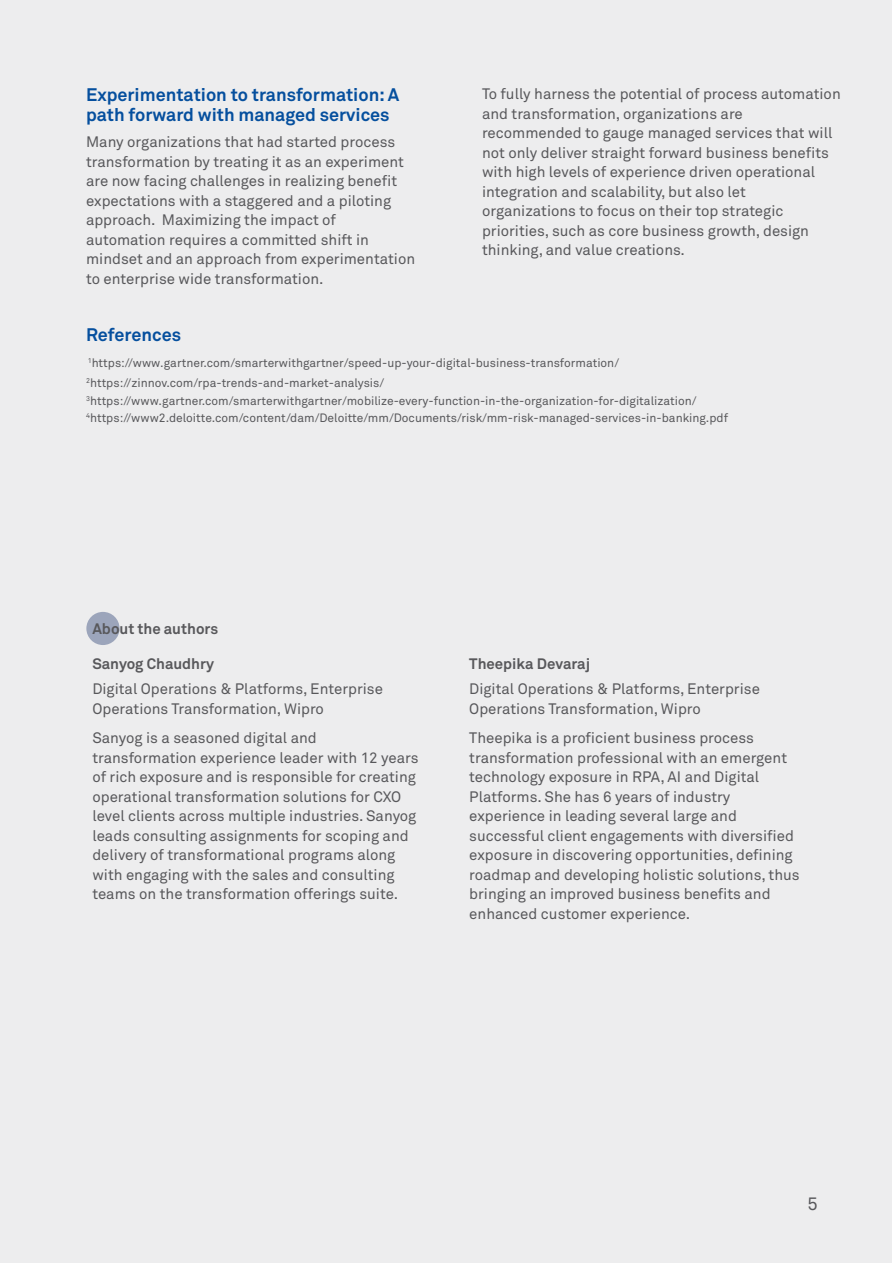
<style>
.page{position:relative;width:892px;height:1263px;background:#fff}
.page>*{position:absolute;margin:0;border:0;box-sizing:border-box;transform-origin:0 0}
.t1{font:700 18px/19.5px "Wipro Akkurat";color:#054f9e}
.t2{font:18px "Wipro Akkurat";color:#58585b}
.t3{font:15px/19.5px "Wipro Akkurat";color:#58585b}
.t4{font:700 15px "Wipro Akkurat";color:#58585b}
.t5{font:12px/20.2px "Wipro Akkurat";color:#58585b}
</style>
<div class="page">
<div style="left:0;top:0;width:891px;height:1263px;background:#ededee"></div>
<div style="left:86px;top:612px;width:33px;height:33px;background:#9ca5bb;border-radius:50%"></div>
<p class="t1" style="left:86px;top:85px;width:314px">Experimentation to transformation: A path forward with managed services</p>
<p class="t3" style="left:86px;top:132px;width:330px">Many organizations that had started process transformation by treating it as an experiment are now facing challenges in realizing benefit expectations with a staggered and a piloting approach. Maximizing the impact of automation requires a committed shift in mindset and an approach from experimentation to enterprise wide transformation.</p>
<p class="t1" style="left:86px;top:325px;width:96px">References</p>
<p class="t3" style="left:482px;top:84px;width:360px">To fully harness the potential of process automation and transformation, organizations are recommended to gauge managed services that will not only deliver straight forward business benefits with high levels of experience driven operational integration and scalability, but also let organizations to focus on their top strategic priorities, such as core business growth, design thinking, and value creations.</p>
<p class="t5" style="left:86px;top:353px;width:534px"><sup>1</sup>https://www.gartner.com/smarterwithgartner/speed-up-your-digital-business-transformation/<br><sup>2</sup>https://zinnov.com/rpa-trends-and-market-analysis/</p>
<p class="t5" style="left:86px;top:393px;width:643px;line-height:16.5px"><sup>3</sup>https://www.gartner.com/smarterwithgartner/mobilize-every-function-in-the-organization-for-digitalization/<br><sup>4</sup>https://www2.deloitte.com/content/dam/Deloitte/mm/Documents/risk/mm-risk-managed-services-in-banking.pdf</p>
<p class="t4" style="left:92px;top:619px;width:127px">About the authors</p>
<p class="t4" style="left:92px;top:654px;width:123px">Sanyog Chaudhry</p>
<p class="t3" style="left:92px;top:679px;width:292px">Digital Operations &amp; Platforms, Enterprise<br>Operations Transformation, Wipro</p>
<p class="t3" style="left:92px;top:728px;width:327px">Sanyog is a seasoned digital and transformation experience leader with 12 years of rich exposure and is responsible for creating operational transformation solutions for CXO level clients across multiple industries. Sanyog leads consulting assignments for scoping and delivery of transformational programs along with engaging with the sales and consulting teams on the transformation offerings suite.</p>
<p class="t4" style="left:469px;top:654px;width:122px">Theepika Devaraj</p>
<p class="t3" style="left:469px;top:679px;width:292px">Digital Operations &amp; Platforms, Enterprise<br>Operations Transformation, Wipro</p>
<p class="t3" style="left:469px;top:728px;width:332px">Theepika is a proficient business process transformation professional with an emergent technology exposure in RPA, AI and Digital Platforms. She has 6 years of industry experience in leading several large and successful client engagements with diversified exposure in discovering opportunities, defining roadmap and developing holistic solutions, thus bringing an improved business benefits and enhanced customer experience.</p>
<p class="t2" style="left:807px;top:1193px;width:12px">5</p>
</div>
